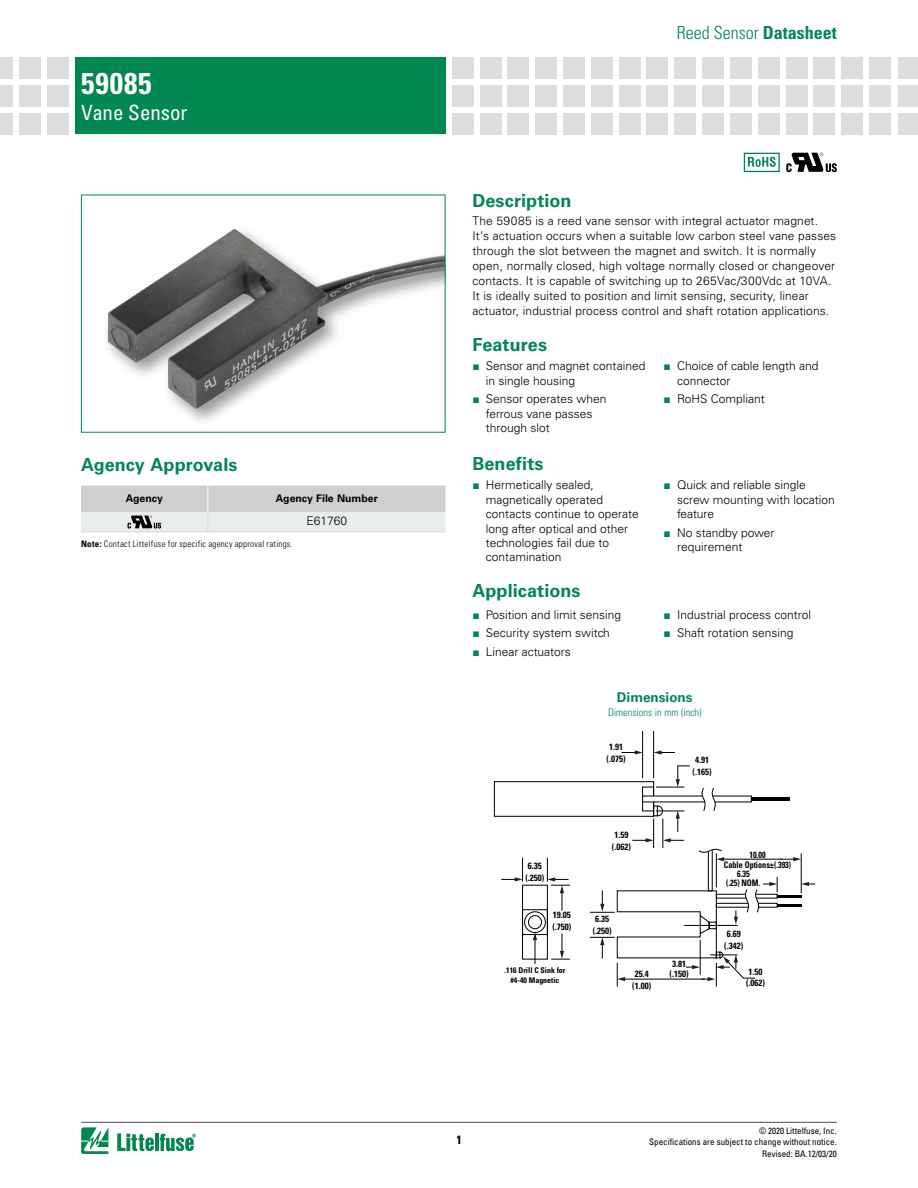
<style>
.page{position:relative;width:918px;height:1188px;background:#fff}
.page>*{position:absolute;margin:0;border:0;box-sizing:border-box;transform-origin:0 0}
.t1{font:700 condensed 30px "Univers LT Std";letter-spacing:.03em;color:#fff}
.t2{font:condensed 21px "Univers LT Std";letter-spacing:-.005em;color:#fff}
.t3{font:700 18px "Univers LT Std";letter-spacing:.005em;color:#008752}
.t4{font:300 condensed 18px "Univers LT Std";color:#008752}
.t5{font:700 13.5px "Univers LT Std";color:#008752}
.t6{font:300 12px/14.4px "Univers LT Std";color:#000}
.t7{font:700 condensed 12px "Univers LT Std";color:#000}
.t8{font:700 10.5px "Univers LT Std";color:#000}
.t9{font:300 condensed 10.5px "Univers LT Std";color:#008752}
.t10{font:700 condensed 9px/11.7px "Univers LT Std";color:#000}
.t11{font:condensed 9px/10.8px "Univers LT Std";color:#000;text-align:right}
.t12{font:300 condensed 9px "Univers LT Std";letter-spacing:.025em;color:#000}
.t13{font:700 condensed 9px/9.4px "Univers LT Std";color:#000;text-align:center;scale:.9 1}
.t14{font:700 condensed 7.95px/9.4px "Univers LT Std";color:#000;text-align:center}
.s1{font-weight:700}
.s2{font-family:"Arial";font-weight:400;color:#008752}
</style>
<div class="page">
<hr style="left:81px;top:1122px;width:756px;height:1px;background:#4d4d4f">
<svg style="left:81px;top:1127px;width:27px;height:27px"></svg>
<hr style="left:155px;top:1134px;width:3px;height:17px;background:#008752">
<svg style="left:160px;top:1134px;width:36px;height:17px"></svg>
<svg style="left:117px;top:1133px;width:37px;height:18px"></svg>
<div style="left:75px;top:57px;width:371px;height:77px;background:#008752"></div>
<div style="left:47px;top:57px;width:22px;height:22px;background:#dcddde"></div>
<div style="left:47px;top:85px;width:22px;height:22px;background:#dcddde"></div>
<div style="left:47px;top:113px;width:22px;height:21px;background:#dcddde"></div>
<div style="left:19px;top:57px;width:22px;height:22px;background:#dcddde"></div>
<div style="left:19px;top:85px;width:22px;height:22px;background:#dcddde"></div>
<div style="left:19px;top:113px;width:22px;height:21px;background:#dcddde"></div>
<div style="left:0;top:57px;width:13px;height:22px;background:#dcddde"></div>
<div style="left:0;top:85px;width:13px;height:22px;background:#dcddde"></div>
<div style="left:0;top:113px;width:13px;height:21px;background:#dcddde"></div>
<div style="left:870px;top:57px;width:21px;height:22px;background:#dcddde"></div>
<div style="left:870px;top:85px;width:21px;height:22px;background:#dcddde"></div>
<div style="left:870px;top:113px;width:21px;height:21px;background:#dcddde"></div>
<div style="left:452px;top:57px;width:21px;height:22px;background:#dcddde"></div>
<div style="left:452px;top:85px;width:21px;height:22px;background:#dcddde"></div>
<div style="left:452px;top:113px;width:21px;height:21px;background:#dcddde"></div>
<div style="left:480px;top:57px;width:21px;height:22px;background:#dcddde"></div>
<div style="left:480px;top:85px;width:21px;height:22px;background:#dcddde"></div>
<div style="left:480px;top:113px;width:21px;height:21px;background:#dcddde"></div>
<div style="left:508px;top:57px;width:21px;height:22px;background:#dcddde"></div>
<div style="left:508px;top:85px;width:21px;height:22px;background:#dcddde"></div>
<div style="left:508px;top:113px;width:21px;height:21px;background:#dcddde"></div>
<div style="left:536px;top:57px;width:21px;height:22px;background:#dcddde"></div>
<div style="left:536px;top:85px;width:21px;height:22px;background:#dcddde"></div>
<div style="left:536px;top:113px;width:21px;height:21px;background:#dcddde"></div>
<div style="left:563px;top:57px;width:22px;height:22px;background:#dcddde"></div>
<div style="left:563px;top:85px;width:22px;height:22px;background:#dcddde"></div>
<div style="left:563px;top:113px;width:22px;height:21px;background:#dcddde"></div>
<div style="left:591px;top:57px;width:21px;height:22px;background:#dcddde"></div>
<div style="left:591px;top:85px;width:21px;height:22px;background:#dcddde"></div>
<div style="left:591px;top:113px;width:21px;height:21px;background:#dcddde"></div>
<div style="left:619px;top:57px;width:21px;height:22px;background:#dcddde"></div>
<div style="left:619px;top:85px;width:21px;height:22px;background:#dcddde"></div>
<div style="left:619px;top:113px;width:21px;height:21px;background:#dcddde"></div>
<div style="left:647px;top:57px;width:21px;height:22px;background:#dcddde"></div>
<div style="left:647px;top:85px;width:21px;height:22px;background:#dcddde"></div>
<div style="left:647px;top:113px;width:21px;height:21px;background:#dcddde"></div>
<div style="left:675px;top:57px;width:21px;height:22px;background:#dcddde"></div>
<div style="left:675px;top:85px;width:21px;height:22px;background:#dcddde"></div>
<div style="left:675px;top:113px;width:21px;height:21px;background:#dcddde"></div>
<div style="left:702px;top:57px;width:22px;height:22px;background:#dcddde"></div>
<div style="left:702px;top:85px;width:22px;height:22px;background:#dcddde"></div>
<div style="left:702px;top:113px;width:22px;height:21px;background:#dcddde"></div>
<div style="left:730px;top:57px;width:22px;height:22px;background:#dcddde"></div>
<div style="left:730px;top:85px;width:22px;height:22px;background:#dcddde"></div>
<div style="left:730px;top:113px;width:22px;height:21px;background:#dcddde"></div>
<div style="left:786px;top:57px;width:21px;height:22px;background:#dcddde"></div>
<div style="left:786px;top:85px;width:21px;height:22px;background:#dcddde"></div>
<div style="left:786px;top:113px;width:21px;height:21px;background:#dcddde"></div>
<div style="left:758px;top:57px;width:21px;height:22px;background:#dcddde"></div>
<div style="left:758px;top:85px;width:21px;height:22px;background:#dcddde"></div>
<div style="left:758px;top:113px;width:21px;height:21px;background:#dcddde"></div>
<div style="left:814px;top:57px;width:21px;height:22px;background:#dcddde"></div>
<div style="left:814px;top:85px;width:21px;height:22px;background:#dcddde"></div>
<div style="left:814px;top:113px;width:21px;height:21px;background:#dcddde"></div>
<div style="left:842px;top:57px;width:21px;height:22px;background:#dcddde"></div>
<div style="left:842px;top:85px;width:21px;height:22px;background:#dcddde"></div>
<div style="left:842px;top:113px;width:21px;height:21px;background:#dcddde"></div>
<div style="left:898px;top:57px;width:20px;height:22px;background:#dcddde"></div>
<div style="left:898px;top:85px;width:20px;height:22px;background:#dcddde"></div>
<div style="left:898px;top:113px;width:20px;height:21px;background:#dcddde"></div>
<hr style="left:81px;top:532px;width:127px;height:1px;background:#d5d7d8">
<hr style="left:208px;top:532px;width:238px;height:1px;background:#d5d7d8">
<svg style="left:81px;top:486px;width:365px;height:46px;background:#d6d8d8"></svg>
<img style="left:108px;top:229px;width:336px;height:180px">
<svg style="left:748px;top:157px;width:28px;height:10px"></svg>
<div style="left:744px;top:153px;width:36px;height:19px;border:1px solid #008752"></div>
<svg style="left:786px;top:153px;width:51px;height:19px"></svg>
<svg style="left:494px;top:731px;width:321px;height:256px"></svg>
<h1 class="t1" style="left:81px;top:65px;width:72px">59085</h1>
<h2 class="t2" style="left:81px;top:99px;width:108px">Vane Sensor</h2>
<h3 class="t3" style="left:81px;top:454px;width:158px">Agency Approvals</h3>
<p class="t8" style="left:126px;top:492px;width:39px">Agency</p>
<p class="t8" style="left:276px;top:492px;width:104px">Agency File Number</p>
<p class="t6" style="left:306px;top:514px;width:42px">E61760</p>
<p class="t12" style="left:81px;top:538px;width:213px"><span class="s1">Note:</span> Contact Littelfuse for specific agency approval ratings.</p>
<h3 class="t4" style="left:677px;top:22px;width:161px">Reed Sensor <span class="s1">Datasheet</span></h3>
<h3 class="t3" style="left:472px;top:191px;width:101px">Description</h3>
<p class="t6" style="left:472px;top:214px;width:365px;line-height:15px">The 59085 is a reed vane sensor with integral actuator magnet.<br>It’s actuation occurs when a suitable low carbon steel vane passes through the slot between the magnet and switch. It is normally open, normally closed, high voltage normally closed or changeover contacts. It is capable of switching up to 265Vac/300Vdc at 10VA.<br>It is ideally suited to position and limit sensing, security, linear actuator, industrial process control and shaft rotation applications.</p>
<h3 class="t3" style="left:472px;top:334px;width:76px">Features</h3>
<p class="t6" style="left:486px;top:359px;width:161px;text-indent:-14px"><span class="s2">■</span> Sensor and magnet contained in single housing</p>
<p class="t6" style="left:486px;top:392px;width:122px;text-indent:-14px"><span class="s2">■</span> Sensor operates when ferrous vane passes through slot</p>
<h3 class="t3" style="left:472px;top:453px;width:73px">Benefits</h3>
<p class="t6" style="left:677px;top:359px;width:143px;text-indent:-14px"><span class="s2">■</span> Choice of cable length and connector</p>
<p class="t6" style="left:664px;top:392px;width:103px"><span class="s2">■</span> RoHS Compliant</p>
<p class="t6" style="left:486px;top:478px;width:154px;text-indent:-14px"><span class="s2">■</span> Hermetically sealed, magnetically operated contacts continue to operate long after optical and other technologies fail due to contamination</p>
<p class="t6" style="left:677px;top:478px;width:159px;text-indent:-14px"><span class="s2">■</span> Quick and reliable single screw mounting with location feature</p>
<p class="t6" style="left:677px;top:525px;width:99px;text-indent:-14px"><span class="s2">■</span> No standby power requirement</p>
<h3 class="t3" style="left:472px;top:580px;width:110px">Applications</h3>
<p class="t6" style="left:472px;top:607px;width:150px"><span class="s2">■</span> Position and limit sensing</p>
<p class="t6" style="left:472px;top:626px;width:139px"><span class="s2">■</span> Security system switch</p>
<p class="t6" style="left:472px;top:645px;width:100px"><span class="s2">■</span> Linear actuators</p>
<p class="t6" style="left:664px;top:607px;width:149px"><span class="s2">■</span> Industrial process control</p>
<p class="t6" style="left:664px;top:626px;width:131px"><span class="s2">■</span> Shaft rotation sensing</p>
<p class="t5" style="left:617px;top:690px;width:77px">Dimensions</p>
<p class="t9" style="left:608px;top:706px;width:95px">Dimensions in mm (inch)</p>
<p class="t10" style="left:607px;top:741px;width:21px">1.91 (.075)</p>
<p class="t10" style="left:693px;top:754px;width:21px">4.91 (.165)</p>
<p class="t10" style="left:525px;top:860px;width:21px">6.35 (.250)</p>
<p class="t10" style="left:552px;top:909px;width:21px">19.05 (.750)</p>
<p class="t14" style="left:504px;top:966px;width:63px">.116 Drill C Sink for #4-40 Magnetic</p>
<p class="t10" style="left:612px;top:829px;width:21px">1.59 (.062)</p>
<p class="t10" style="left:593px;top:913px;width:21px">6.35 (.250)</p>
<p class="t10" style="left:632px;top:968px;width:21px">25.4 (1.00)</p>
<p class="t10" style="left:670px;top:959px;width:21px;line-height:9.4px">3.81 (.150)</p>
<p class="t13" style="left:724px;top:850px;width:76px">10.00<br>Cable Options±(.393)</p>
<p class="t13" style="left:726px;top:869px;width:40px">6.35<br>(.25) NOM.</p>
<p class="t10" style="left:724px;top:928px;width:21px">6.69 (.342)</p>
<p class="t10" style="left:746px;top:966px;width:21px">1.50 (.062)</p>
<p class="t7" style="left:456px;top:1132px;width:7px">1</p>
<p class="t11" style="left:649px;top:1125px;width:189px">© 2020 Littelfuse, Inc.<br>Specifications are subject to change without notice.</p>
<p class="t11" style="left:762px;top:1148px;width:76px">Revised: BA.12/03/20</p>
</div>
